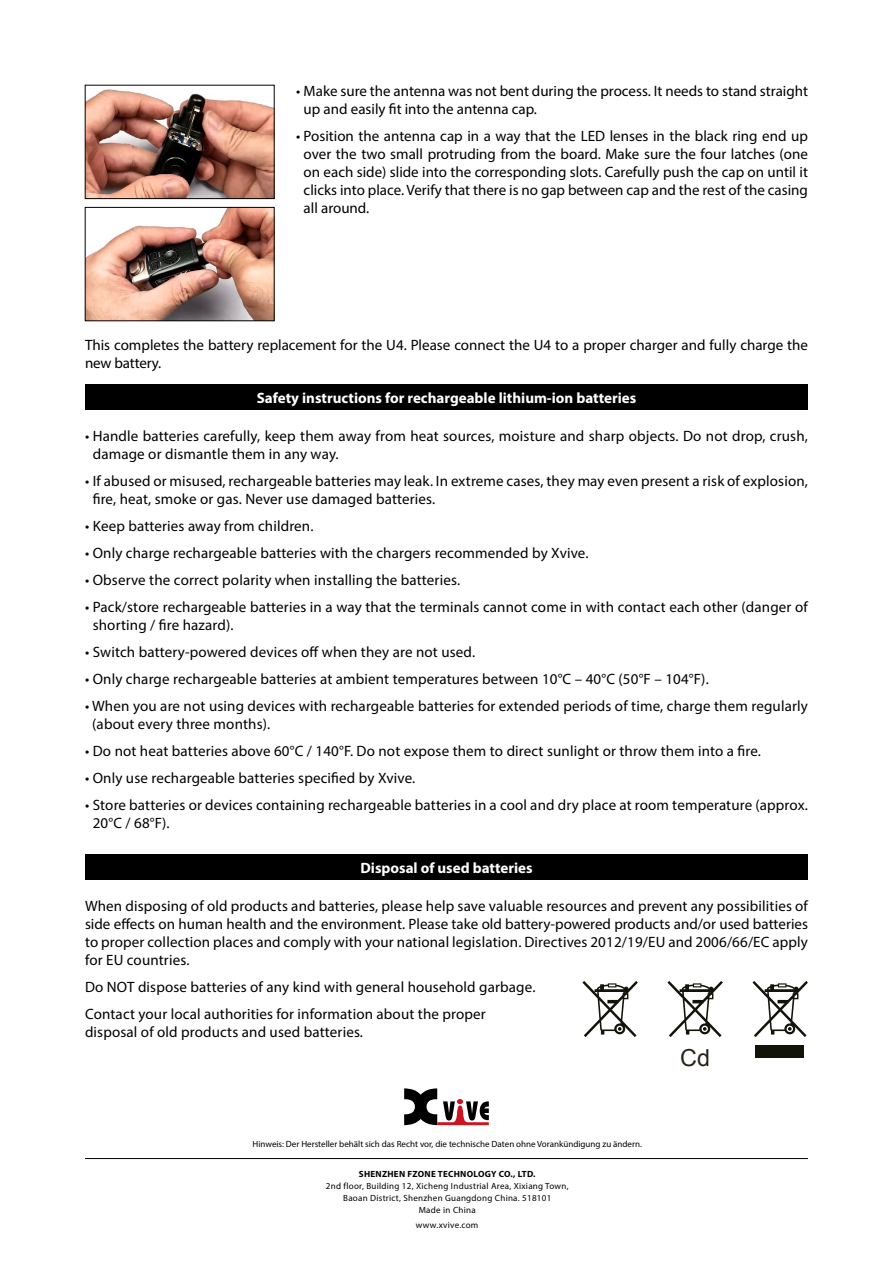
<style>
.page{position:relative;width:893px;height:1263px;background:#fff}
.page>*{position:absolute;margin:0;border:0;box-sizing:border-box;transform-origin:0 0}
.t1{font:23.4px "Arial";color:#2a2118}
.t2{font:15px/18px "Myriad Pro";letter-spacing:.01em;color:#000}
.t3{font:700 15px "Myriad Pro";color:#fff}
.t4{font:9px/12px "Myriad Pro";letter-spacing:.03em;color:#000;text-align:center}
.t5{font:9px "Myriad Pro";color:#000}
.t6{font:700 9px "Myriad Pro";letter-spacing:.03em;color:#000}
</style>
<div class="page">
<hr style="left:85px;top:1158px;width:723px;height:1px;background:#000">
<svg style="left:404px;top:1088px;width:85px;height:37px"></svg>
<svg style="left:582px;top:981px;width:56px;height:56px"></svg>
<svg style="left:667px;top:981px;width:56px;height:56px"></svg>
<div style="left:756px;top:1045px;width:48px;height:13px;background:#121309"></div>
<svg style="left:752px;top:981px;width:56px;height:56px"></svg>
<img style="left:87px;top:89px;width:185px;height:108px">
<div style="left:85px;top:85px;width:189px;height:114px;border:1px solid #000"></div>
<img style="left:87px;top:209px;width:185px;height:110px">
<div style="left:85px;top:207px;width:189px;height:114px;border:1px solid #000"></div>
<div style="left:85px;top:384px;width:723px;height:26px;background:#000"></div>
<div style="left:85px;top:854px;width:723px;height:26px;background:#000"></div>
<p class="t2" style="left:304px;top:82px;width:506px;text-indent:-7px">• Make sure the antenna was not bent during the process. It needs to stand straight up and easily fit into the antenna cap.</p>
<p class="t2" style="left:304px;top:127px;width:506px;text-align:justify;text-indent:-7px">• Position the antenna cap in a way that the LED lenses in the black ring end up over the two small protruding from the board. Make sure the four latches (one on each side) slide into the corresponding slots. Carefully push the cap on until it clicks into place. Verify that there is no gap between cap and the rest of the casing all around.</p>
<p class="t2" style="left:85px;top:335px;width:724px">This completes the battery replacement for the U4. Please connect the U4 to a proper charger and fully charge the new battery.</p>
<p class="t3" style="left:257px;top:388px;width:381px">Safety instructions for rechargeable lithium-ion batteries</p>
<p class="t2" style="left:93px;top:427px;width:717px;text-indent:-8px">• Handle batteries carefully, keep them away from heat sources, moisture and sharp objects. Do not drop, crush, damage or dismantle them in any way.</p>
<p class="t2" style="left:93px;top:472px;width:717px;text-indent:-8px">• If abused or misused, rechargeable batteries may leak. In extreme cases, they may even present a risk of explosion, fire, heat, smoke or gas. Never use damaged batteries.</p>
<p class="t2" style="left:85px;top:517px;width:230px">• Keep batteries away from children.</p>
<p class="t2" style="left:85px;top:544px;width:505px">• Only charge rechargeable batteries with the chargers recommended by Xvive.</p>
<p class="t2" style="left:85px;top:571px;width:377px">• Observe the correct polarity when installing the batteries.</p>
<p class="t2" style="left:93px;top:598px;width:717px;text-indent:-8px">• Pack/store rechargeable batteries in a way that the terminals cannot come in with contact each other (danger of shorting / fire hazard).</p>
<p class="t2" style="left:85px;top:643px;width:392px">• Switch battery-powered devices off when they are not used.</p>
<p class="t2" style="left:85px;top:670px;width:625px">• Only charge rechargeable batteries at ambient temperatures between 10°C – 40°C (50°F – 104°F).</p>
<p class="t2" style="left:92px;top:697px;width:717px;text-indent:-7px">• When you are not using devices with rechargeable batteries for extended periods of time, charge them regularly (about every three months).</p>
<p class="t2" style="left:85px;top:742px;width:677px">• Do not heat batteries above 60°C / 140°F. Do not expose them to direct sunlight or throw them into a fire.</p>
<p class="t2" style="left:85px;top:769px;width:332px">• Only use rechargeable batteries specified by Xvive.</p>
<p class="t2" style="left:93px;top:796px;width:717px;text-indent:-8px">• Store batteries or devices containing rechargeable batteries in a cool and dry place at room temperature (approx.<br>20°C / 68°F).</p>
<p class="t3" style="left:360px;top:858px;width:174px">Disposal of used batteries</p>
<p class="t2" style="left:85px;top:896px;width:724px;text-align:justify">When disposing of old products and batteries, please help save valuable resources and prevent any possibilities of side effects on human health and the environment. Please take old battery-powered products and/or used batteries to proper collection places and comply with your national legislation. Directives 2012/19/EU and 2006/66/EC apply for EU countries.</p>
<p class="t2" style="left:85px;top:973px;width:452px;line-height:27px">Do NOT dispose batteries of any kind with general household garbage.<br>Contact your local authorities for information about the proper</p>
<p class="t2" style="left:85px;top:1022px;width:279px">disposal of old products and used batteries.</p>
<p class="t5" style="left:253px;top:1139px;width:391px">Hinweis: Der Hersteller behält sich das Recht vor, die technische Daten ohne Vorankündigung zu ändern.</p>
<p class="t6" style="left:359px;top:1168px;width:178px">SHENZHEN FZONE TECHNOLOGY CO., LTD.</p>
<p class="t4" style="left:326px;top:1180px;width:244px">2nd floor, Building 12, Xicheng Industrial Area, Xixiang Town,<br>Baoan District, Shenzhen Guangdong China. 518101<br>Made in China</p>
<p class="t4" style="left:416px;top:1219px;width:64px">www.xvive.com</p>
<h1 class="t1" style="left:680px;top:1043px;width:31px">Cd</h1>
</div>
